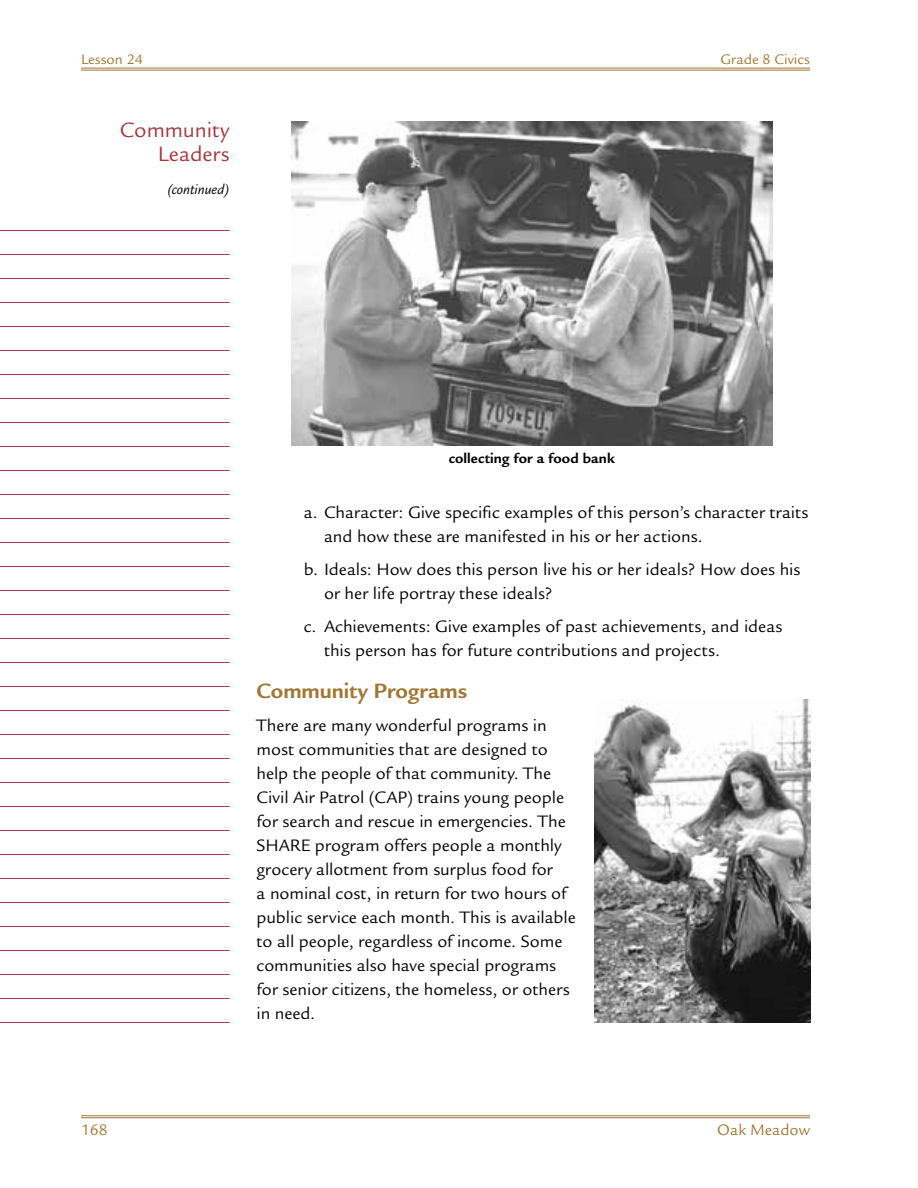
<style>
.page{position:relative;width:918px;height:1188px;background:#fff}
.page>*{position:absolute;margin:0;border:0;box-sizing:border-box;transform-origin:0 0}
.t1{font:700 22.5px "Legacy Sans Std";letter-spacing:-.005em;color:#a27734}
.t2{font:22.5px/24px "Legacy Sans Std";letter-spacing:-.005em;color:#a7353c;text-align:right}
.t3{font:18px/24px "Legacy Sans Std";color:#000}
.t4{font:16.5px "Legacy Sans Std";color:#a27734}
.t5{font:700 15px "Legacy Sans Std";letter-spacing:.005em;color:#000}
.t6{font:15px "Legacy Sans Std";color:#a27734}
.t7{font:italic 15px "Legacy Sans Std";color:#000}
</style>
<div class="page">
<hr style="left:81px;top:1115px;width:729px;height:1px;background:#a27734">
<hr style="left:81px;top:1117px;width:729px;height:1px;background:#a27734">
<hr style="left:0;top:230px;width:230px;height:1px;background:#a7353c">
<hr style="left:0;top:254px;width:230px;height:1px;background:#a7353c">
<hr style="left:0;top:278px;width:230px;height:1px;background:#a7353c">
<hr style="left:0;top:302px;width:230px;height:1px;background:#a7353c">
<hr style="left:0;top:326px;width:230px;height:1px;background:#a7353c">
<hr style="left:0;top:350px;width:230px;height:1px;background:#a7353c">
<hr style="left:0;top:374px;width:230px;height:1px;background:#a7353c">
<hr style="left:0;top:398px;width:230px;height:1px;background:#a7353c">
<hr style="left:0;top:422px;width:230px;height:1px;background:#a7353c">
<hr style="left:0;top:446px;width:230px;height:1px;background:#a7353c">
<hr style="left:0;top:470px;width:230px;height:1px;background:#a7353c">
<hr style="left:0;top:494px;width:230px;height:1px;background:#a7353c">
<hr style="left:0;top:518px;width:230px;height:1px;background:#a7353c">
<hr style="left:0;top:542px;width:230px;height:1px;background:#a7353c">
<hr style="left:0;top:566px;width:230px;height:1px;background:#a7353c">
<hr style="left:0;top:590px;width:230px;height:1px;background:#a7353c">
<hr style="left:0;top:614px;width:230px;height:1px;background:#a7353c">
<hr style="left:0;top:638px;width:230px;height:1px;background:#a7353c">
<hr style="left:0;top:662px;width:230px;height:1px;background:#a7353c">
<hr style="left:0;top:686px;width:230px;height:1px;background:#a7353c">
<hr style="left:0;top:710px;width:230px;height:1px;background:#a7353c">
<hr style="left:0;top:734px;width:230px;height:1px;background:#a7353c">
<hr style="left:0;top:758px;width:230px;height:1px;background:#a7353c">
<hr style="left:0;top:782px;width:230px;height:1px;background:#a7353c">
<hr style="left:0;top:806px;width:230px;height:1px;background:#a7353c">
<hr style="left:0;top:830px;width:230px;height:1px;background:#a7353c">
<hr style="left:0;top:854px;width:230px;height:1px;background:#a7353c">
<hr style="left:0;top:878px;width:230px;height:1px;background:#a7353c">
<hr style="left:0;top:902px;width:230px;height:1px;background:#a7353c">
<hr style="left:0;top:926px;width:230px;height:1px;background:#a7353c">
<hr style="left:0;top:950px;width:230px;height:1px;background:#a7353c">
<hr style="left:0;top:974px;width:230px;height:1px;background:#a7353c">
<hr style="left:0;top:998px;width:230px;height:1px;background:#a7353c">
<hr style="left:0;top:1022px;width:230px;height:1px;background:#a7353c">
<hr style="left:81px;top:68px;width:729px;height:1px;background:#a27734">
<hr style="left:81px;top:70px;width:729px;height:1px;background:#a27734">
<img style="left:291px;top:122px;width:481px;height:324px">
<img style="left:594px;top:699px;width:216px;height:324px">
<p class="t6" style="left:81px;top:51px;width:63px">Lesson 24</p>
<p class="t6" style="left:721px;top:51px;width:91px">Grade 8 Civics</p>
<p class="t2" style="left:120px;top:118px;width:111px">Community<br>Leaders</p>
<p class="t7" style="left:167px;top:181px;width:64px">(continued)</p>
<p class="t5" style="left:449px;top:450px;width:168px">collecting for a food bank</p>
<p class="t3" style="left:324px;top:501px;width:486px;text-indent:-20px">a. Character: Give specific examples of this person’s character traits and how these are manifested in his or her actions.</p>
<p class="t3" style="left:324px;top:558px;width:478px;text-indent:-20px">b. Ideals: How does this person live his or her ideals? How does his or her life portray these ideals?</p>
<p class="t3" style="left:324px;top:615px;width:460px;text-indent:-20px">c. Achievements: Give examples of past achievements, and ideas this person has for future contributions and projects.</p>
<p class="t1" style="left:256px;top:678px;width:212px">Community Programs</p>
<p class="t3" style="left:256px;top:714px;width:321px">There are many wonderful programs in most communities that are designed to help the people of that community. The Civil Air Patrol (CAP) trains young people for search and rescue in emergencies. The SHARE program offers people a monthly grocery allotment from surplus food for<br>a nominal cost, in return for two hours of public service each month. This is available to all people, regardless of income. Some communities also have special programs for senior citizens, the homeless, or others in need.</p>
<p class="t4" style="left:81px;top:1120px;width:28px">168</p>
<p class="t4" style="left:717px;top:1120px;width:94px">Oak Meadow</p>
</div>
